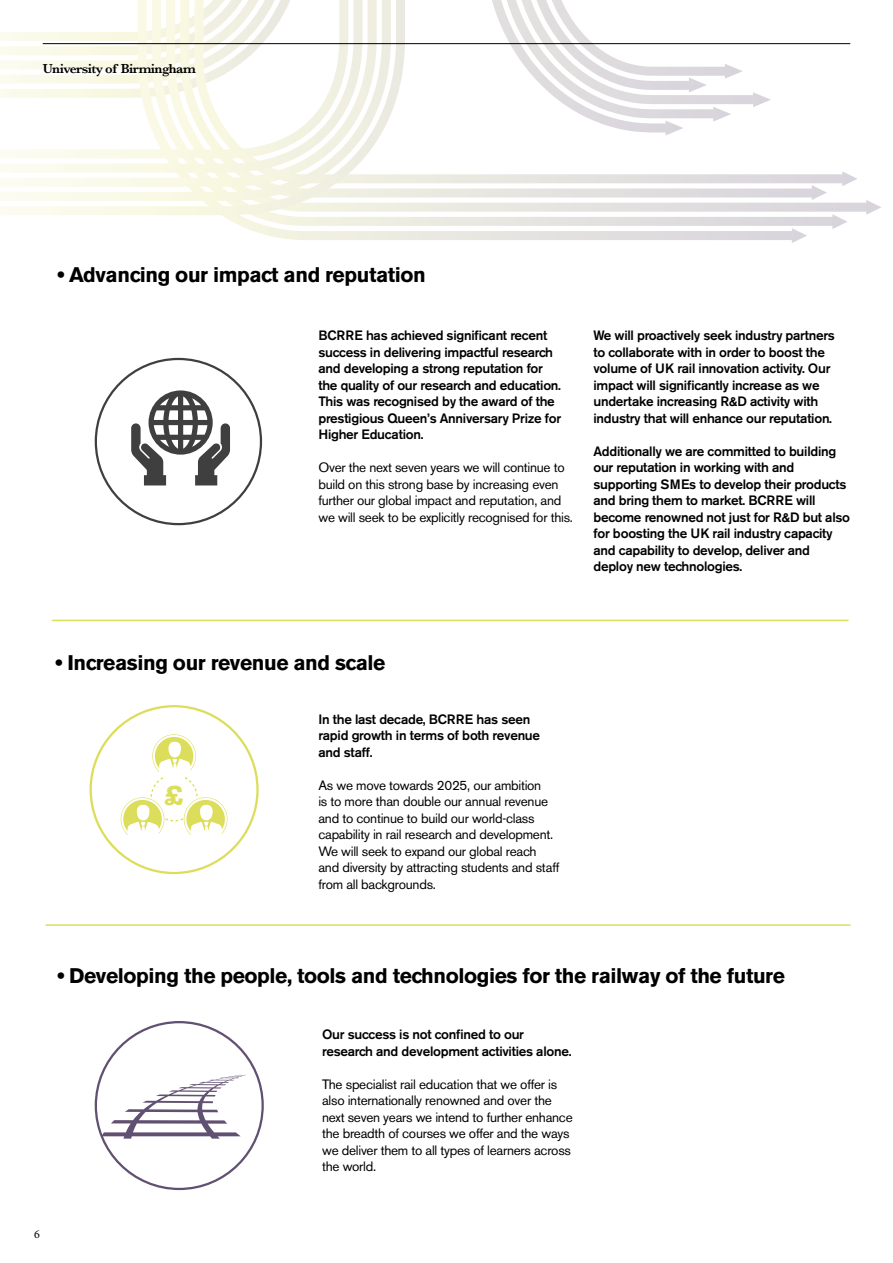
<style>
.page{position:relative;width:893px;height:1263px;background:#fff}
.page>*{position:absolute;margin:0;border:0;box-sizing:border-box;transform-origin:0 0}
.t1{font:700 27.9px "Akzidenz Grotesk BE";color:#dcdd5b}
.t2{font:700 21px "Akzidenz Grotesk BE";letter-spacing:-.02em;color:#000}
.t3{font:500 13.5px/16.5px "Akzidenz Grotesk BE";letter-spacing:-.02em;color:#000}
.t4{font:13.5px/16.5px "Akzidenz Grotesk BE";letter-spacing:-.02em;color:#000}
.t5{font:600 13.5px "Baskerville";letter-spacing:-.04em;color:#000}
.t6{font:12px "Minion Pro";color:#000}
</style>
<div class="page">
<hr style="left:52px;top:620px;width:796px;height:1px;background:#dcdd5b">
<hr style="left:46px;top:924px;width:804px;height:2px;background:#dcdd5b">
<svg style="left:95px;top:358px;width:167px;height:167px"></svg>
<svg style="left:90px;top:705px;width:169px;height:169px"></svg>
<svg style="left:95px;top:1021px;width:169px;height:169px"></svg>
<svg style="left:221px;top:202px;width:586px;height:41px"></svg>
<svg style="left:0;top:173px;width:771px;height:42px"></svg>
<svg style="left:0;top:158px;width:364px;height:15px"></svg>
<svg style="left:0;top:0;width:831px;height:158px"></svg>
<p class="t5" style="left:43px;top:59px;width:155px">University of Birmingham</p>
<h2 class="t2" style="left:57px;top:263px;width:370px">• Advancing our impact and reputation</h2>
<p class="t3" style="left:318px;top:327px;width:244px">BCRRE has achieved significant recent success in delivering impactful research and developing a strong reputation for the quality of our research and education.<br>This was recognised by the award of the prestigious Queen’s Anniversary Prize for Higher Education.</p>
<p class="t4" style="left:318px;top:459px;width:256px">Over the next seven years we will continue to build on this strong base by increasing even further our global impact and reputation, and we will seek to be explicitly recognised for this.</p>
<p class="t3" style="left:593px;top:327px;width:243px">We will proactively seek industry partners to collaborate with in order to boost the volume of UK rail innovation activity. Our impact will significantly increase as we undertake increasing R&amp;D activity with industry that will enhance our reputation.</p>
<p class="t3" style="left:593px;top:443px;width:258px">Additionally we are committed to building our reputation in working with and supporting SMEs to develop their products and bring them to market. BCRRE will become renowned not just for R&amp;D but also for boosting the UK rail industry capacity and capability to develop, deliver and deploy new technologies.</p>
<h2 class="t2" style="left:55px;top:650px;width:331px">• Increasing our revenue and scale</h2>
<h1 class="t1" style="left:164px;top:779px;width:21px">£</h1>
<p class="t3" style="left:318px;top:710px;width:223px">In the last decade, BCRRE has seen rapid growth in terms of both revenue and staff.</p>
<p class="t4" style="left:318px;top:777px;width:242px">As we move towards 2025, our ambition<br>is to more than double our annual revenue and to continue to build our world-class capability in rail research and development.<br>We will seek to expand our global reach and diversity by attracting students and staff from all backgrounds.</p>
<h2 class="t2" style="left:57px;top:963px;width:729px">• Developing the people, tools and technologies for the railway of the future</h2>
<p class="t6" style="left:34px;top:1226px;width:7px">6</p>
<p class="t3" style="left:322px;top:1026px;width:251px">Our success is not confined to our research and development activities alone.</p>
<p class="t4" style="left:322px;top:1076px;width:252px">The specialist rail education that we offer is also internationally renowned and over the next seven years we intend to further enhance the breadth of courses we offer and the ways we deliver them to all types of learners across the world.</p>
</div>
